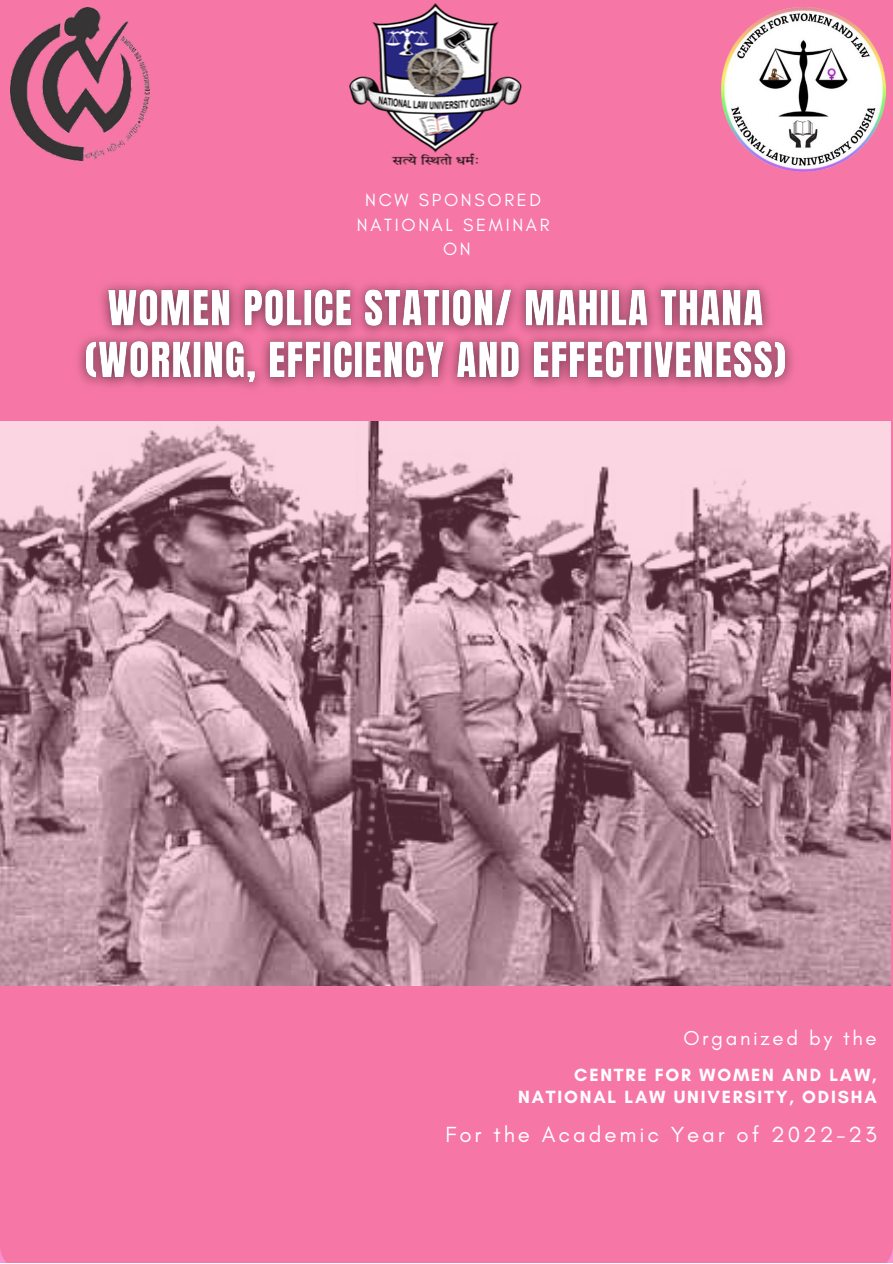
<style>
.page{position:relative;width:893px;height:1264px;background:#fff}
.page>*{position:absolute;margin:0;border:0;box-sizing:border-box;transform-origin:0 0}
.t1{font:22.35px "Glacial Indifference";letter-spacing:.13em;color:#fff}
.t2{font:20.55px "Glacial Indifference";letter-spacing:.13em;color:#fff}
.t3{font:700 18px/22.5px "Glacial Indifference";letter-spacing:.1em;color:#fff;text-align:right}
.t4{font:18px/24.8px "Glacial Indifference";letter-spacing:.15em;color:#fff;text-align:center}
</style>
<div class="page">
<div style="left:0;top:0;width:892px;height:1262px;background:#f677a5"></div>
<img style="left:721px;top:7px;width:164px;height:165px">
<img style="left:348px;top:2px;width:175px;height:164px">
<img style="left:10px;top:7px;width:140px;height:153px">
<img style="left:0;top:422px;width:890px;height:563px">
<img style="left:66px;top:260px;width:740px;height:151px">
<p class="t4" style="left:357px;top:187px;width:194px">NCW SPONSORED<br>NATIONAL SEMINAR<br>ON</p>
<p class="t2" style="left:683px;top:1025px;width:195px">Organized by the</p>
<p class="t3" style="left:518px;top:1063px;width:360px">CENTRE FOR WOMEN AND LAW,<br>NATIONAL LAW UNIVERSITY, ODISHA</p>
<p class="t1" style="left:445px;top:1120px;width:433px">For the Academic Year of 2022-23</p>
</div>
